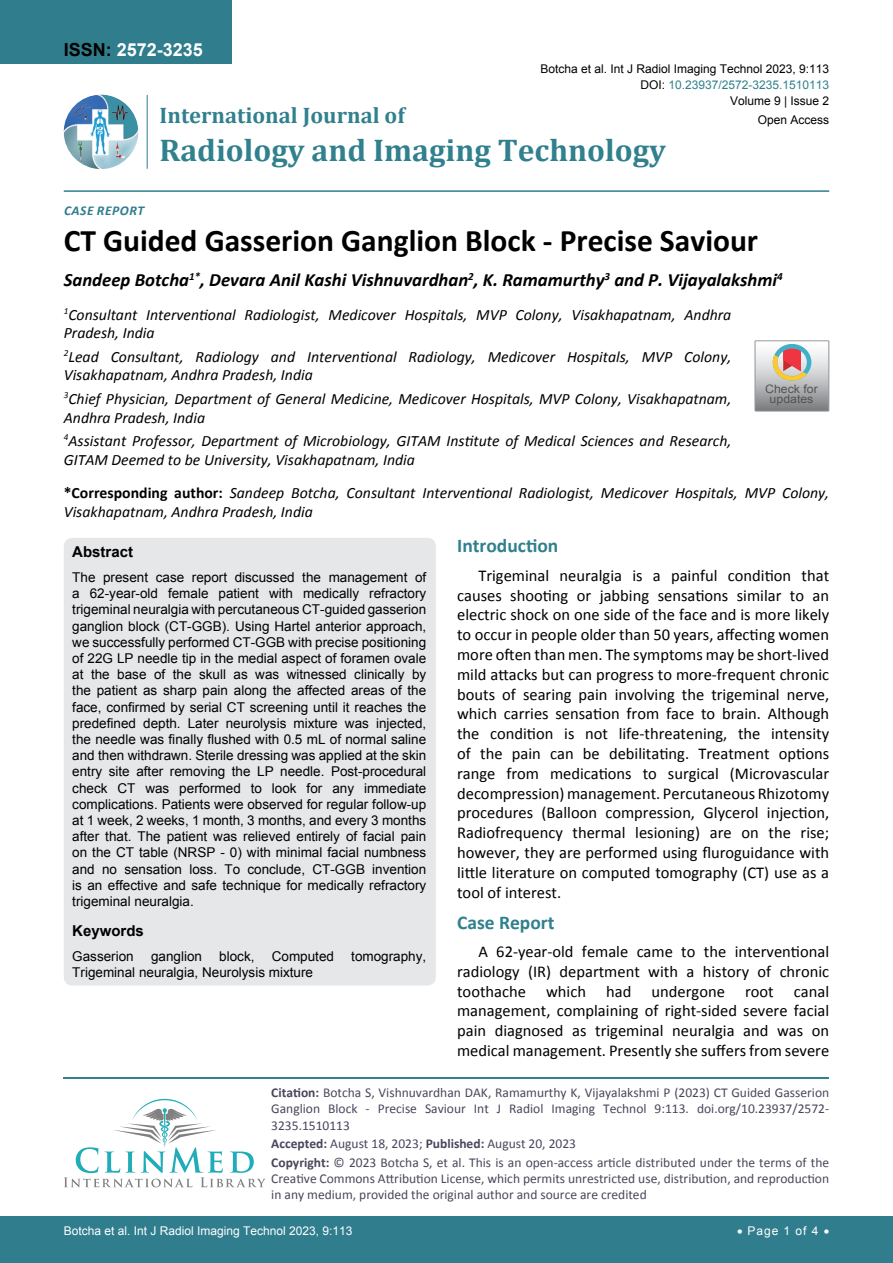
<style>
.page{position:relative;width:893px;height:1263px;background:#fff}
.page>*{position:absolute;margin:0;border:0;box-sizing:border-box;transform-origin:0 0}
.t1{font:700 31.5px "Calibri";color:#000}
.t2{font:700 31.5px "Cambria";color:#30808d}
.t3{font:700 22.5px "Cambria";color:#30808d}
.t4{font:700 19.5px "Calibri";color:#30808d}
.t5{font:italic 700 18.75px "Calibri";color:#000}
.t6{font:700 18px "Arial";color:#fff}
.t7{font:16.5px/19.8px "Calibri";color:#000;text-align:justify}
.t8{font:italic 15.75px/18.9px "Calibri";color:#000}
.t9{font:700 15px "Arial";color:#000}
.t10{font:13.5px/16.2px "Arial";color:#000;text-align:justify}
.t11{font:13.5px/16.2px "Calibri";color:#47475c}
.t12{font:italic 700 13.5px "Calibri";letter-spacing:.04em;color:#307d8d}
.t13{font:12px "Arial";color:#000}
.t14{font:12px "Arial";color:#fff}
.t15{font:12px "Arial";color:#30808d}
.t16{font:11.7px/10.1px "Arial";color:#535353;text-align:center;scale:1.06 1}
.s1{color:#000}
.s2{font-weight:700;font-style:normal}
.s3{font-weight:700}
</style>
<div class="page">
<div style="left:0;top:1217px;width:893px;height:46px;background:#307d8d"></div>
<div style="left:0;top:0;width:231px;height:64px;background:#307d8d"></div>
<img style="left:64px;top:95px;width:74px;height:74px;border-radius:37px">
<hr style="left:147px;top:95px;width:1px;height:74px;background:#307d8d">
<hr style="left:64px;top:190px;width:765px;height:2px;background:#307d8d">
<hr style="left:64px;top:1077px;width:765px;height:1px;background:#30808d">
<svg style="left:64px;top:1099px;width:202px;height:88px"></svg>
<div style="left:64px;top:538px;width:372px;height:447px;background:#e6e7e8;border-radius:9px"></div>
<svg style="left:755px;top:341px;width:74px;height:70px;background:#bdb6b3"></svg>
<h3 class="t6" style="left:64px;top:38px;width:141px"><span class="s1">ISSN:</span> 2572-3235</h3>
<p class="t12" style="left:64px;top:202px;width:82px">Case Repor t</p>
<p class="t13" style="left:540px;top:60px;width:290px">Botcha et al. Int J Radiol Imaging Technol 2023, 9:113</p>
<p class="t13" style="left:730px;top:93px;width:101px">Volume 9 | Issue 2</p>
<p class="t15" style="left:640px;top:77px;width:190px"><span class="s1">DOI:</span> 10.23937/2572-3235.1510113</p>
<h2 class="t3" style="left:160px;top:100px;width:247px">International Journal of</h2>
<h1 class="t2" style="left:160px;top:128px;width:508px">Radiology and Imaging Technology</h1>
<p class="t13" style="left:758px;top:112px;width:73px">Open Access</p>
<h1 class="t1" style="left:64px;top:221px;width:696px">CT Guided Gasserion Ganglion Block - Precise Saviour</h1>
<h3 class="t5" style="left:64px;top:268px;width:720px">Sandeep Botcha<sup>1*</sup>, Devara Anil Kashi Vishnuvardhan<sup>2</sup>, K. Ramamurthy<sup>3</sup> and P. Vijayalakshmi<sup>4</sup></h3>
<p class="t8" style="left:64px;top:304px;width:669px"><sup>1</sup>Consultant Interventional Radiologist, Medicover Hospitals, MVP Colony, Visakhapatnam, Andhra<br>Pradesh, India</p>
<p class="t8" style="left:64px;top:346px;width:669px"><sup>2</sup>Lead Consultant, Radiology and Interventional Radiology, Medicover Hospitals, MVP Colony,<br>Visakhapatnam, Andhra Pradesh, India</p>
<p class="t8" style="left:64px;top:388px;width:669px"><sup>3</sup>Chief Physician, Department of General Medicine, Medicover Hospitals, MVP Colony, Visakhapatnam,<br>Andhra Pradesh, India</p>
<p class="t8" style="left:64px;top:430px;width:669px"><sup>4</sup>Assistant Professor, Department of Microbiology, GITAM Institute of Medical Sciences and Research,<br>GITAM Deemed to be University, Visakhapatnam, India</p>
<p class="t8" style="left:64px;top:482px;width:767px"><span class="s2">*Corresponding author:</span> Sandeep Botcha, Consultant Interventional Radiologist, Medicover Hospitals, MVP Colony,<br>Visakhapatnam, Andhra Pradesh, India</p>
<h3 class="t4" style="left:457px;top:533px;width:103px">Introduction</h3>
<p class="t7" style="left:457px;top:565px;width:374px;text-indent:21px">Trigeminal neuralgia is a painful condition that causes shooting or jabbing sensations similar to an electric shock on one side of the face and is more likely to occur in people older than 50 years, affecting women more often than men. The symptoms may be short-lived mild attacks but can progress to more-frequent chronic bouts of searing pain involving the trigeminal nerve, which carries sensation from face to brain. Although the condition is not life-threatening, the intensity of the pain can be debilitating. Treatment options range from medications to surgical (Microvascular decompression) management. Percutaneous Rhizotomy procedures (Balloon compression, Glycerol injection, Radiofrequency thermal lesioning) are on the rise; however, they are performed using fluroguidance with little literature on computed tomography (CT) use as a tool of interest.</p>
<h3 class="t4" style="left:457px;top:910px;width:99px">Case Report</h3>
<p class="t7" style="left:457px;top:942px;width:374px;text-indent:21px">A 62-year-old female came to the interventional radiology (IR) department with a history of chronic toothache which had undergone root canal management, complaining of right-sided severe facial pain diagnosed as trigeminal neuralgia and was on medical management. Presently she suffers from severe</p>
<p class="t16" style="left:765px;top:384px;width:51px">Check for updates</p>
<p class="t9" style="left:72px;top:542px;width:62px">Abstract</p>
<p class="t10" style="left:72px;top:569px;width:356px">The present case report discussed the management of a 62-year-old female patient with medically refractory trigeminal neuralgia with percutaneous CT-guided gasserion ganglion block (CT-GGB). Using Hartel anterior approach, we successfully performed CT-GGB with precise positioning of 22G LP needle tip in the medial aspect of foramen ovale at the base of the skull as was witnessed clinically by the patient as sharp pain along the affected areas of the face, confirmed by serial CT screening until it reaches the predefined depth. Later neurolysis mixture was injected, the needle was finally flushed with 0.5 mL of normal saline and then withdrawn. Sterile dressing was applied at the skin entry site after removing the LP needle. Post-procedural check CT was performed to look for any immediate complications. Patients were observed for regular follow-up at 1 week, 2 weeks, 1 month, 3 months, and every 3 months after that. The patient was relieved entirely of facial pain on the CT table (NRSP - 0) with minimal facial numbness and no sensation loss. To conclude, CT-GGB invention is an effective and safe technique for medically refractory trigeminal neuralgia.</p>
<p class="t9" style="left:72px;top:921px;width:73px">Keywords</p>
<p class="t10" style="left:72px;top:948px;width:63px">Gasserion</p>
<p class="t10" style="left:151px;top:948px;width:53px">ganglion</p>
<p class="t10" style="left:219px;top:948px;width:37px">block,</p>
<p class="t10" style="left:272px;top:948px;width:64px">Computed</p>
<p class="t10" style="left:351px;top:948px;width:77px">tomography,</p>
<p class="t10" style="left:72px;top:964px;width:242px">Trigeminal neuralgia, Neurolysis mixture</p>
<p class="t11" style="left:271px;top:1084px;width:559px;text-align:justify"><span class="s3">Citation:</span> Botcha S, Vishnuvardhan DAK, Ramamurthy K, Vijayalakshmi P (2023) CT Guided Gasserion Ganglion Block - Precise Saviour Int J Radiol Imaging Technol 9:113. doi.org/10.23937/2572- 3235.1510113</p>
<p class="t11" style="left:271px;top:1134px;width:559px;line-height:18.6px"><span class="s3">Accepted:</span> August 18, 2023; <span class="s3">Published:</span> August 20, 2023<br><span class="s3">Copyright:</span> © 2023 Botcha S, et al. This is an open-access article distributed under the terms of the</p>
<p class="t11" style="left:271px;top:1170px;width:559px">Creative Commons Attribution License, which permits unrestricted use, distribution, and reproduction in any medium, provided the original author and source are credited</p>
<p class="t14" style="left:64px;top:1223px;width:290px">Botcha et al. Int J Radiol Imaging Technol 2023, 9:113</p>
<p class="t14" style="left:737px;top:1223px;width:94px">• Page 1 of 4 •</p>
</div>
